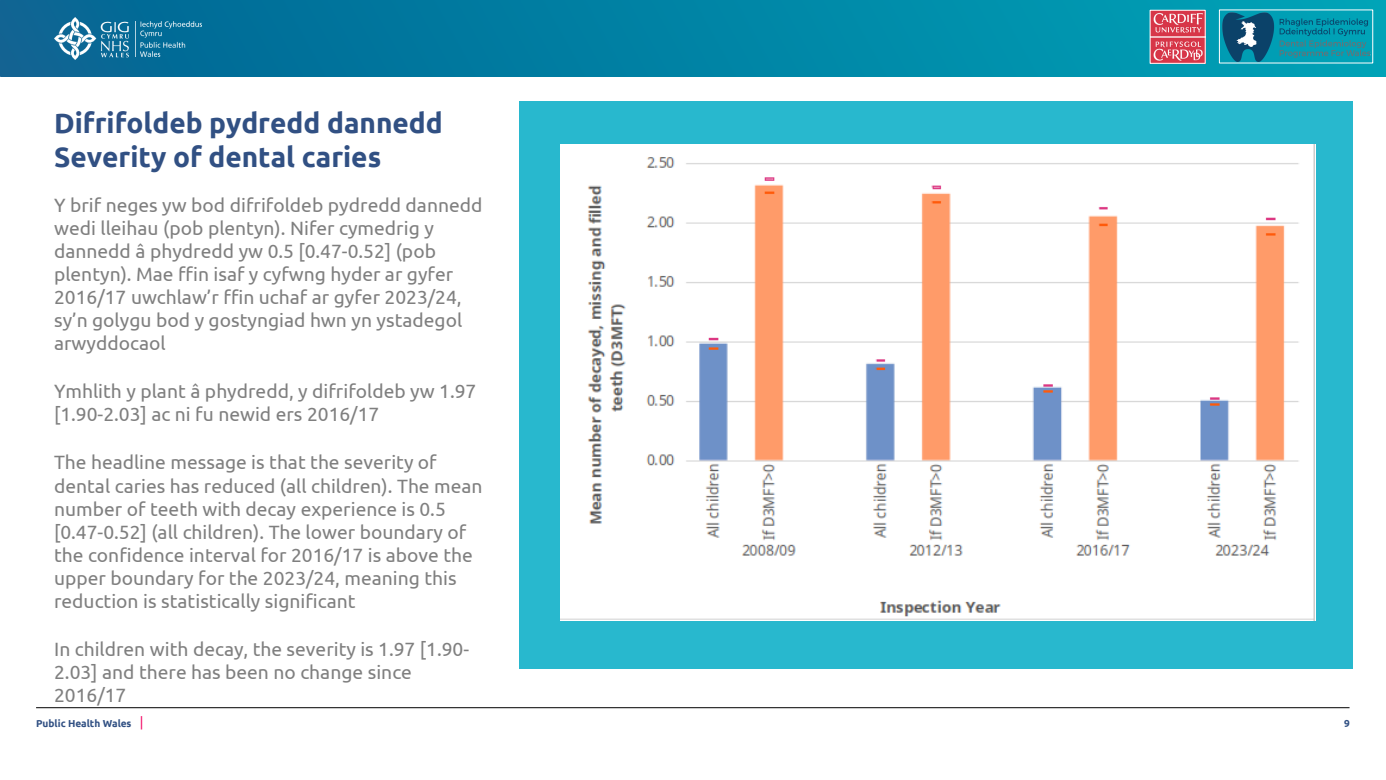
<style>
.page{position:relative;width:1386px;height:780px;background:#fff}
.page>*{position:absolute;margin:0;border:0;box-sizing:border-box;transform-origin:0 0}
.t1{font:700 28px/34.4px "Ubuntu";color:#315083}
.t2{font:19.25px/23px "Ubuntu";color:#7f7f7f}
.t3{font:700 10.06px "Ubuntu";color:#315083}
</style>
<div class="page">
<hr style="left:36px;top:707px;width:1313px;height:1px;background:#000">
<svg style="left:141px;top:716px;width:1px;height:13px"></svg>
<img style="left:0;top:0;width:1385px;height:76px">
<img style="left:54px;top:17px;width:75px;height:42px">
<img style="left:135px;top:22px;width:67px;height:35px">
<div style="left:519px;top:101px;width:833px;height:567px;background:#28b8ce"></div>
<img style="left:1221px;top:12px;width:149px;height:49px">
<img style="left:1151px;top:12px;width:51px;height:49px">
<img style="left:561px;top:144px;width:753px;height:476px">
<h2 class="t1" style="left:54px;top:105px;width:390px">Difrifoldeb pydredd dannedd<br>Severity of dental caries</h2>
<p class="t2" style="left:54px;top:192px;width:430px">Y brif neges yw bod difrifoldeb pydredd dannedd wedi lleihau (pob plentyn). Nifer cymedrig y dannedd â phydredd yw 0.5 [0.47-0.52] (pob plentyn). Mae ffin isaf y cyfwng hyder ar gyfer 2016/17 uwchlaw’r ffin uchaf ar gyfer 2023/24, sy’n golygu bod y gostyngiad hwn yn ystadegol arwyddocaol</p>
<p class="t2" style="left:54px;top:379px;width:424px;line-height:22.7px">Ymhlith y plant â phydredd, y difrifoldeb yw 1.97 [1.90-2.03] ac ni fu newid ers 2016/17</p>
<p class="t2" style="left:54px;top:450px;width:430px">The headline message is that the severity of dental caries has reduced (all children). The mean number of teeth with decay experience is 0.5 [0.47-0.52] (all children). The lower boundary of the confidence interval for 2016/17 is above the upper boundary for the 2023/24, meaning this reduction is statistically significant</p>
<p class="t2" style="left:54px;top:637px;width:416px">In children with decay, the severity is 1.97 [1.90-<br>2.03] and there has been no change since<br>2016/17</p>
<p class="t3" style="left:36px;top:716px;width:97px">Public Health Wales</p>
<p class="t3" style="left:1343px;top:716px;width:7px">9</p>
</div>
